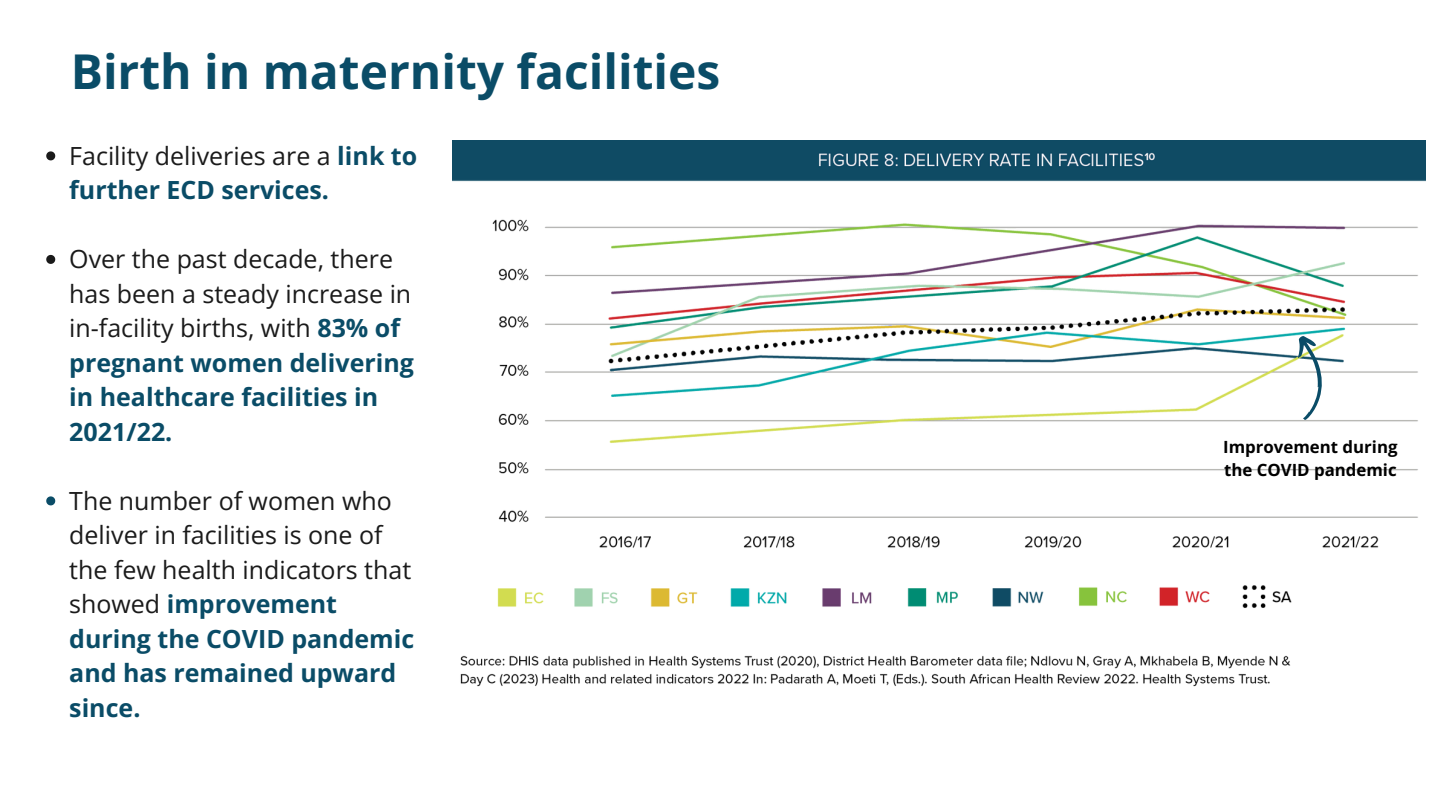
<style>
.page{position:relative;width:1440px;height:810px;background:#fff}
.page>*{position:absolute;margin:0;border:0;box-sizing:border-box;transform-origin:0 0}
.t1{font:700 48px "Open Sans";color:#0a4c67}
.t2{font:25px/34.5px "Open Sans";color:#1a1a1a}
.t3{font:700 25px/34.5px "Open Sans";color:#0a4c67}
.t4{font:700 16.8px "Open Sans";color:#000}
.s1{font-weight:400;color:#1a1a1a}
.s2{font-weight:700;color:#0a4c67}
</style>
<div class="page">
<img style="left:452px;top:140px;width:973px;height:547px">
<svg style="left:46px;top:151px;width:9px;height:9px"></svg>
<svg style="left:46px;top:255px;width:9px;height:9px"></svg>
<svg style="left:46px;top:496px;width:9px;height:9px"></svg>
<svg style="left:1294px;top:334px;width:33px;height:86px"></svg>
<p class="t1" style="left:71px;top:37px;width:651px">Birth in maternity facilities</p>
<p class="t3" style="left:69px;top:138px;width:350px"><span class="s1">Facility deliveries are a</span> link to further ECD services.</p>
<p class="t2" style="left:69px;top:241px;width:346px">Over the past decade, there has been a steady increase in in-facility births, with <span class="s2">83% of pregnant women delivering in healthcare facilities in<br>2021/22.</span></p>
<p class="t2" style="left:69px;top:483px;width:347px">The number of women who deliver in facilities is one of the few health indicators that showed <span class="s2">improvement during the COVID pandemic and has remained upward since.</span></p>
<p class="t4" style="left:1223px;top:435px;width:176px">Improvement during</p>
<p class="t4" style="left:1224px;top:458px;width:174px">the COVID pandemic</p>
</div>
